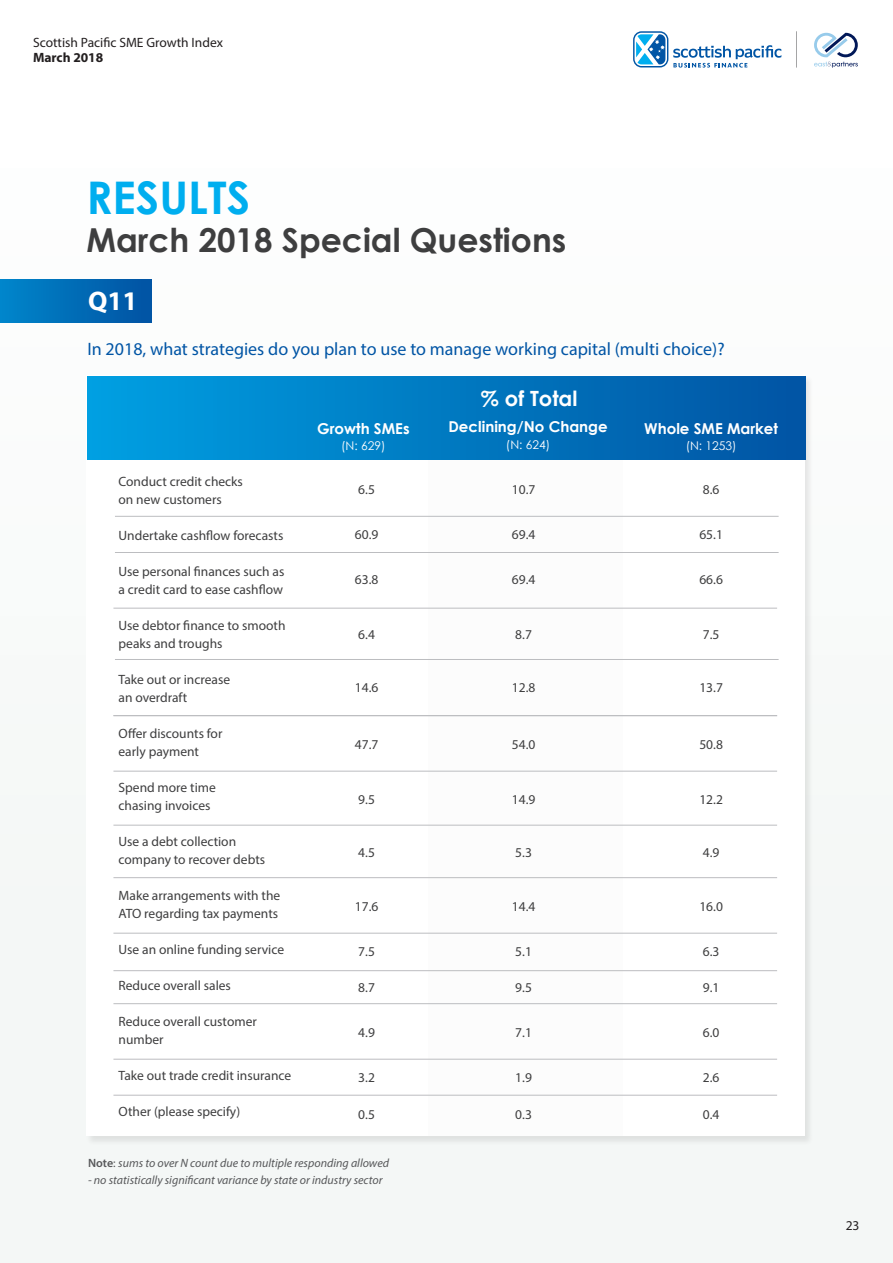
<style>
.page{position:relative;width:893px;height:1263px;background:#fff}
.page>*{position:absolute;margin:0;border:0;box-sizing:border-box;transform-origin:0 0}
.t1{font:700 45px "Century Gothic";color:#00aeef}
.t2{font:700 33px "Century Gothic";color:#3e3e3f}
.t3{font:700 27px "Myriad Pro";color:#fff}
.t4{font:700 21px "Century Gothic";color:#fff}
.t5{font:18px "Myriad Pro";color:#0155a5}
.t6{font:700 15px "Century Gothic";color:#fff}
.t7{font:13.5px/18px "Myriad Pro";color:#3e3e3f}
.t8{font:13.5px "Myriad Pro";color:#231f20}
.t9{font:700 13.5px "Myriad Pro";color:#231f20}
.t10{font:italic 12px "Myriad Pro";color:#57585a}
.t11{font:12px "Century Gothic";color:#fff}
.s1{font-weight:600;font-style:normal}
.s2{font-style:normal}
</style>
<div class="page">
<div style="left:0;top:279px;width:152px;height:43px;background:linear-gradient(to right,#0086cb,#0153a3)"></div>
<div style="left:86px;top:375px;width:728px;height:770px;background:#231f20;opacity:.1"></div>
<div style="left:86px;top:375px;width:719px;height:761px;background:#fff"></div>
<div style="left:87px;top:377px;width:719px;height:82px;background:linear-gradient(to right,#00a0e2,#0154a2)"></div>
<hr style="left:115px;top:552px;width:664px;height:1px;background:#bcbdc0">
<hr style="left:115px;top:516px;width:664px;height:1px;background:#bcbdc0">
<hr style="left:115px;top:659px;width:664px;height:1px;background:#bcbdc0">
<hr style="left:113px;top:608px;width:664px;height:1px;background:#bcbdc0">
<hr style="left:113px;top:715px;width:664px;height:1px;background:#bcbdc0">
<hr style="left:113px;top:771px;width:664px;height:1px;background:#bcbdc0">
<hr style="left:113px;top:825px;width:664px;height:1px;background:#bcbdc0">
<hr style="left:113px;top:877px;width:664px;height:1px;background:#bcbdc0">
<hr style="left:113px;top:933px;width:664px;height:1px;background:#bcbdc0">
<hr style="left:113px;top:970px;width:664px;height:1px;background:#bcbdc0">
<hr style="left:113px;top:1003px;width:664px;height:1px;background:#bcbdc0">
<hr style="left:113px;top:1059px;width:664px;height:1px;background:#bcbdc0">
<hr style="left:113px;top:1095px;width:664px;height:1px;background:#bcbdc0">
<svg style="left:814px;top:33px;width:44px;height:35px"></svg>
<svg style="left:633px;top:31px;width:148px;height:37px"></svg>
<hr style="left:796px;top:31px;width:1px;height:37px;background:#3e3e3f">
<p class="t8" style="left:33px;top:34px;width:191px">Scottish Pacific SME Growth Index</p>
<p class="t9" style="left:33px;top:49px;width:72px">March 2018</p>
<h1 class="t1" style="left:86px;top:169px;width:165px">RESULTS</h1>
<h2 class="t2" style="left:86px;top:219px;width:481px">March 2018 Special Questions</h2>
<h3 class="t3" style="left:88px;top:283px;width:51px">Q11</h3>
<h3 class="t5" style="left:87px;top:338px;width:639px">In 2018, what strategies do you plan to use to manage working capital (multi choice)?</h3>
<p class="t6" style="left:317px;top:419px;width:94px">Growth SMEs</p>
<p class="t11" style="left:341px;top:437px;width:46px">(N: 629)</p>
<h3 class="t4" style="left:481px;top:385px;width:98px">% of Total</h3>
<p class="t6" style="left:448px;top:418px;width:161px">Declining/No Change</p>
<p class="t11" style="left:506px;top:436px;width:46px">(N: 624)</p>
<p class="t6" style="left:644px;top:419px;width:135px">Whole SME Market</p>
<p class="t11" style="left:686px;top:437px;width:52px">(N: 1253)</p>
<p class="t7" style="left:119px;top:473px;width:126px">Conduct credit checks on new customers</p>
<p class="t7" style="left:119px;top:527px;width:166px">Undertake cashflow forecasts</p>
<p class="t7" style="left:119px;top:563px;width:167px">Use personal finances such as a credit card to ease cashflow</p>
<p class="t7" style="left:119px;top:617px;width:168px">Use debtor finance to smooth peaks and troughs</p>
<p class="t7" style="left:119px;top:671px;width:113px">Take out or increase an overdraft</p>
<p class="t7" style="left:119px;top:725px;width:105px">Offer discounts for early payment</p>
<p class="t7" style="left:119px;top:779px;width:99px">Spend more time chasing invoices</p>
<p class="t7" style="left:119px;top:833px;width:148px">Use a debt collection company to recover debts</p>
<p class="t7" style="left:119px;top:887px;width:163px">Make arrangements with the<br>ATO regarding tax payments</p>
<p class="t7" style="left:119px;top:941px;width:167px">Use an online funding service</p>
<p class="t7" style="left:119px;top:977px;width:114px">Reduce overall sales</p>
<p class="t7" style="left:119px;top:1013px;width:140px">Reduce overall customer number</p>
<p class="t7" style="left:119px;top:1067px;width:174px">Take out trade credit insurance</p>
<p class="t7" style="left:119px;top:1103px;width:123px">Other (please specify)</p>
<p class="t7" style="left:358px;top:480px;width:18px">6.5</p>
<p class="t7" style="left:355px;top:525px;width:25px">60.9</p>
<p class="t7" style="left:355px;top:570px;width:25px">63.8</p>
<p class="t7" style="left:358px;top:626px;width:18px">6.4</p>
<p class="t7" style="left:355px;top:678px;width:25px">14.6</p>
<p class="t7" style="left:355px;top:735px;width:25px">47.7</p>
<p class="t7" style="left:358px;top:791px;width:18px">9.5</p>
<p class="t7" style="left:358px;top:843px;width:18px">4.5</p>
<p class="t7" style="left:355px;top:897px;width:25px">17.6</p>
<p class="t7" style="left:358px;top:942px;width:18px">7.5</p>
<p class="t7" style="left:358px;top:978px;width:18px">8.7</p>
<p class="t7" style="left:358px;top:1023px;width:18px">4.9</p>
<p class="t7" style="left:358px;top:1068px;width:18px">3.2</p>
<p class="t7" style="left:358px;top:1106px;width:18px">0.5</p>
<p class="t7" style="left:512px;top:480px;width:25px">10.7</p>
<p class="t7" style="left:512px;top:525px;width:25px">69.4</p>
<p class="t7" style="left:512px;top:570px;width:25px">69.4</p>
<p class="t7" style="left:515px;top:626px;width:18px">8.7</p>
<p class="t7" style="left:512px;top:678px;width:25px">12.8</p>
<p class="t7" style="left:512px;top:735px;width:25px">54.0</p>
<p class="t7" style="left:512px;top:791px;width:25px">14.9</p>
<p class="t7" style="left:515px;top:843px;width:18px">5.3</p>
<p class="t7" style="left:512px;top:897px;width:25px">14.4</p>
<p class="t7" style="left:515px;top:942px;width:18px">5.1</p>
<p class="t7" style="left:515px;top:978px;width:18px">9.5</p>
<p class="t7" style="left:515px;top:1023px;width:18px">7.1</p>
<p class="t7" style="left:515px;top:1068px;width:18px">1.9</p>
<p class="t7" style="left:515px;top:1106px;width:18px">0.3</p>
<p class="t7" style="left:703px;top:480px;width:18px">8.6</p>
<p class="t7" style="left:699px;top:525px;width:25px">65.1</p>
<p class="t7" style="left:699px;top:570px;width:25px">66.6</p>
<p class="t7" style="left:703px;top:626px;width:18px">7.5</p>
<p class="t7" style="left:699px;top:678px;width:25px">13.7</p>
<p class="t7" style="left:699px;top:735px;width:25px">50.8</p>
<p class="t7" style="left:699px;top:791px;width:25px">12.2</p>
<p class="t7" style="left:703px;top:843px;width:18px">4.9</p>
<p class="t7" style="left:699px;top:897px;width:25px">16.0</p>
<p class="t7" style="left:703px;top:942px;width:18px">6.3</p>
<p class="t7" style="left:703px;top:978px;width:18px">9.1</p>
<p class="t7" style="left:703px;top:1023px;width:18px">6.0</p>
<p class="t7" style="left:703px;top:1068px;width:18px">2.6</p>
<p class="t7" style="left:703px;top:1106px;width:18px">0.4</p>
<p class="t10" style="left:88px;top:1156px;width:303px"><span class="s1">Note</span><span class="s2">:</span> sums to over N count due to multiple responding allowed</p>
<p class="t10" style="left:88px;top:1172px;width:296px">- no statistically significant variance by state or industry sector</p>
<p class="t8" style="left:846px;top:1217px;width:15px">23</p>
</div>
